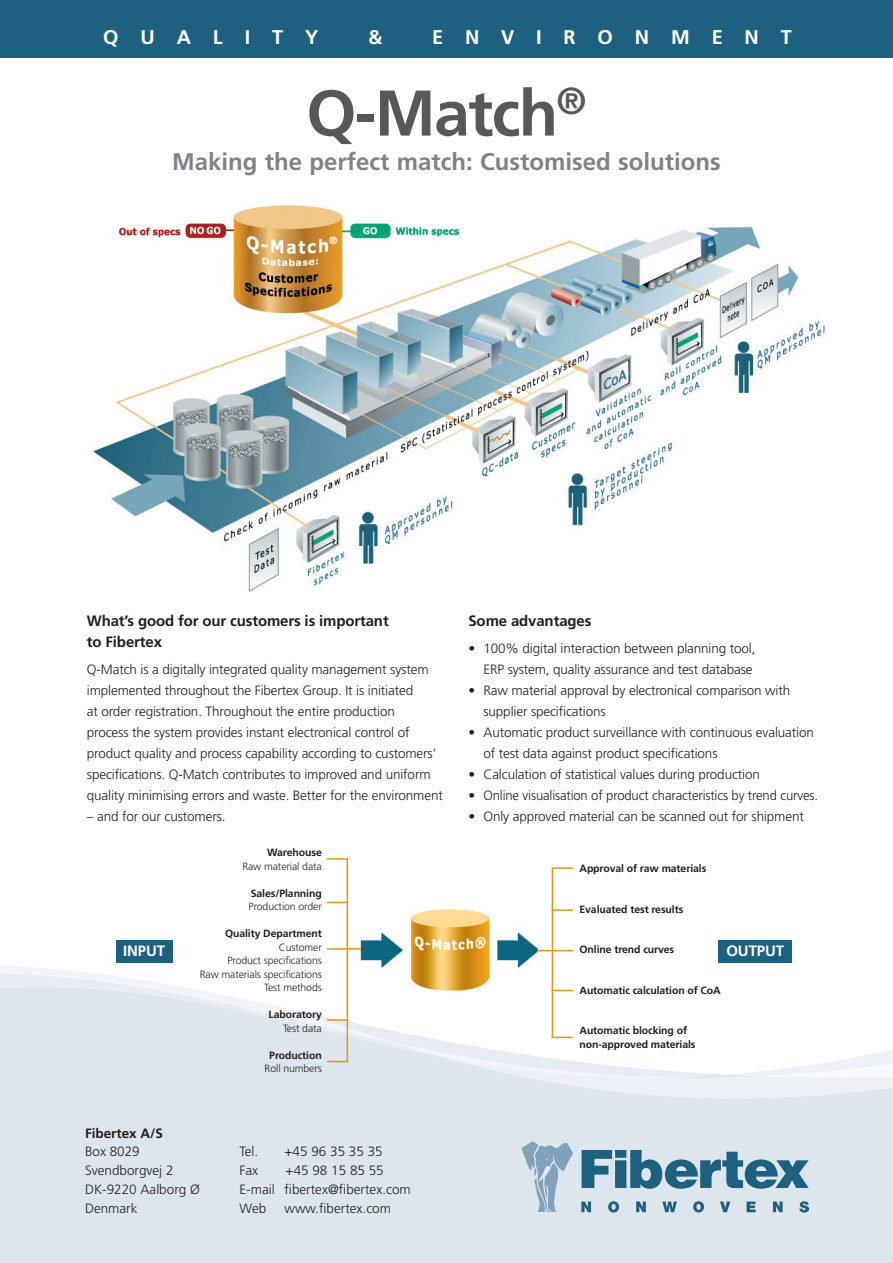
<style>
.page{position:relative;width:893px;height:1263px;background:#fff}
.page>*{position:absolute;margin:0;border:0;box-sizing:border-box;transform-origin:0 0}
.Normal{font:700 64.5px "Frutiger LT Std";letter-spacing:-.025em;color:#57585a}
.Normal-2{font:700 24px "Frutiger LT Std";color:#808285}
.Normal-3{font:700 19.8px "Frutiger LT Std";letter-spacing:1.1em;color:#fff}
.t1{font:700 15px "Frutiger LT Std";letter-spacing:-.01em;color:#231f20}
.t2{font:700 15px "Frutiger LT Std";letter-spacing:-.01em;color:#fff}
.t3{font:300 13.5px/21px "Frutiger LT Std";letter-spacing:-.01em;color:#231f20}
.t4{font:700 13.5px "Frutiger LT Std";color:#231f20}
.t5{font:700 10.5px "Frutiger LT Std";letter-spacing:-.01em;color:#231f20}
.t6{font:300 10.5px "Frutiger LT Std";letter-spacing:-.01em;color:#231f20}
</style>
<div class="page">
<div style="left:0;top:1098px;width:893px;height:165px;background:#dde6ec"></div>
<div style="left:0;top:0;width:893px;height:57px;background:#1e607f"></div>
<svg style="left:521px;top:1141px;width:52px;height:72px;background:#b3c7d5"></svg>
<svg style="left:582px;top:1150px;width:227px;height:39px;background:#759db0"></svg>
<svg style="left:581px;top:1201px;width:10px;height:11px"></svg>
<svg style="left:608px;top:1201px;width:11px;height:11px"></svg>
<svg style="left:636px;top:1201px;width:10px;height:11px"></svg>
<svg style="left:662px;top:1201px;width:15px;height:11px"></svg>
<svg style="left:693px;top:1201px;width:11px;height:11px"></svg>
<svg style="left:720px;top:1201px;width:10px;height:11px"></svg>
<svg style="left:747px;top:1201px;width:9px;height:11px"></svg>
<svg style="left:773px;top:1201px;width:10px;height:11px"></svg>
<svg style="left:799px;top:1201px;width:10px;height:11px"></svg>
<img style="left:93px;top:205px;width:732px;height:387px">
<img style="left:360px;top:867px;width:194px;height:81px">
<hr style="left:347px;top:859px;width:1px;height:202px;background:#e29616">
<hr style="left:327px;top:858px;width:21px;height:2px;background:#e29616">
<svg style="left:327px;top:902px;width:20px;height:1px"></svg>
<hr style="left:552px;top:868px;width:1px;height:169px;background:#e29616">
<hr style="left:552px;top:867px;width:21px;height:2px;background:#e29616">
<hr style="left:552px;top:909px;width:21px;height:2px;background:#e29616">
<svg style="left:0;top:948px;width:893px;height:150px"></svg>
<div style="left:718px;top:940px;width:74px;height:23px;background:#1e607f"></div>
<div style="left:116px;top:940px;width:56px;height:23px;background:#1e607f"></div>
<p class="Normal-3" style="left:103px;top:26px;width:216px">QUALITY</p>
<p class="Normal-3" style="left:368px;top:26px;width:16px">&amp;</p>
<p class="Normal-3" style="left:432px;top:26px;width:361px">ENVIRONMENT</p>
<p class="Normal" style="left:306px;top:75px;width:282px">Q-Match<sup>®</sup></p>
<p class="Normal-2" style="left:172px;top:148px;width:550px">Making the perfect match: Customised solutions</p>
<p class="t1" style="left:87px;top:612px;width:303px">What’s good for our customers is important</p>
<p class="t1" style="left:87px;top:633px;width:77px">to Fibertex</p>
<p class="t3" style="left:87px;top:659px;width:357px">Q-Match is a digitally integrated quality management system implemented throughout the Fibertex Group. It is initiated<br>at order registration. Throughout the entire production<br>process the system provides instant electronical control of product quality and process capability according to customers’ specifications. Q-Match contributes to improved and uniform quality minimising errors and waste. Better for the environment</p>
<p class="t3" style="left:87px;top:806px;width:140px">– and for our customers.</p>
<p class="t1" style="left:468px;top:612px;width:124px">Some advantages</p>
<p class="t3" style="left:468px;top:638px;width:289px">• 100% digital interaction between planning tool,</p>
<p class="t3" style="left:483px;top:659px;width:271px">ERP system, quality assurance and test database</p>
<p class="t3" style="left:468px;top:680px;width:323px">• Raw material approval by electronical comparison with</p>
<p class="t3" style="left:483px;top:701px;width:124px">supplier specifications</p>
<p class="t3" style="left:468px;top:722px;width:347px">• Automatic product surveillance with continuous evaluation</p>
<p class="t3" style="left:483px;top:743px;width:236px">of test data against product specifications</p>
<p class="t3" style="left:468px;top:764px;width:293px">• Calculation of statistical values during production</p>
<p class="t3" style="left:468px;top:785px;width:351px">• Online visualisation of product characteristics by trend curves.</p>
<p class="t3" style="left:468px;top:806px;width:337px">• Only approved material can be scanned out for shipment</p>
<p class="t5" style="left:267px;top:846px;width:56px">Warehouse</p>
<p class="t6" style="left:242px;top:860px;width:81px">Raw material data</p>
<p class="t5" style="left:251px;top:887px;width:72px">Sales/Planning</p>
<p class="t6" style="left:249px;top:900px;width:75px">Production order</p>
<p class="t5" style="left:225px;top:927px;width:98px">Quality Department</p>
<p class="t6" style="left:279px;top:941px;width:45px">Customer</p>
<p class="t6" style="left:227px;top:954px;width:96px">Product specifications</p>
<p class="t6" style="left:200px;top:968px;width:123px">Raw materials specifications</p>
<p class="t6" style="left:264px;top:981px;width:59px">Test methods</p>
<p class="t5" style="left:268px;top:1008px;width:55px">Laboratory</p>
<p class="t6" style="left:283px;top:1022px;width:40px">Test data</p>
<p class="t5" style="left:269px;top:1049px;width:54px">Production</p>
<p class="t6" style="left:265px;top:1062px;width:59px">Roll numbers</p>
<p class="t5" style="left:579px;top:862px;width:128px">Approval of raw materials</p>
<p class="t5" style="left:579px;top:903px;width:105px">Evaluated test results</p>
<p class="t5" style="left:579px;top:943px;width:96px">Online trend curves</p>
<p class="t5" style="left:579px;top:984px;width:143px">Automatic calculation of CoA</p>
<p class="t5" style="left:579px;top:1024px;width:109px">Automatic blocking of</p>
<p class="t5" style="left:579px;top:1038px;width:118px">non-approved materials</p>
<p class="t2" style="left:123px;top:942px;width:43px">INPUT</p>
<p class="t2" style="left:726px;top:942px;width:59px">OUTPUT</p>
<p class="t4" style="left:85px;top:1125px;width:80px">Fibertex A/S</p>
<p class="t3" style="left:85px;top:1141px;width:56px">Box 8029</p>
<p class="t3" style="left:240px;top:1141px;width:20px">Tel.</p>
<p class="t3" style="left:285px;top:1141px;width:100px">+45 96 35 35 35</p>
<p class="t3" style="left:85px;top:1160px;width:90px">Svendborgvej 2</p>
<p class="t3" style="left:240px;top:1160px;width:20px">Fax</p>
<p class="t3" style="left:286px;top:1160px;width:100px">+45 98 15 85 55</p>
<p class="t3" style="left:85px;top:1179px;width:116px">DK-9220 Aalborg Ø</p>
<p class="t3" style="left:240px;top:1179px;width:173px">E-mail fibertex@fibertex.com</p>
<p class="t3" style="left:85px;top:1198px;width:54px">Denmark</p>
<p class="t3" style="left:240px;top:1198px;width:28px">Web</p>
<p class="t3" style="left:285px;top:1198px;width:108px">www.fibertex.com</p>
</div>
